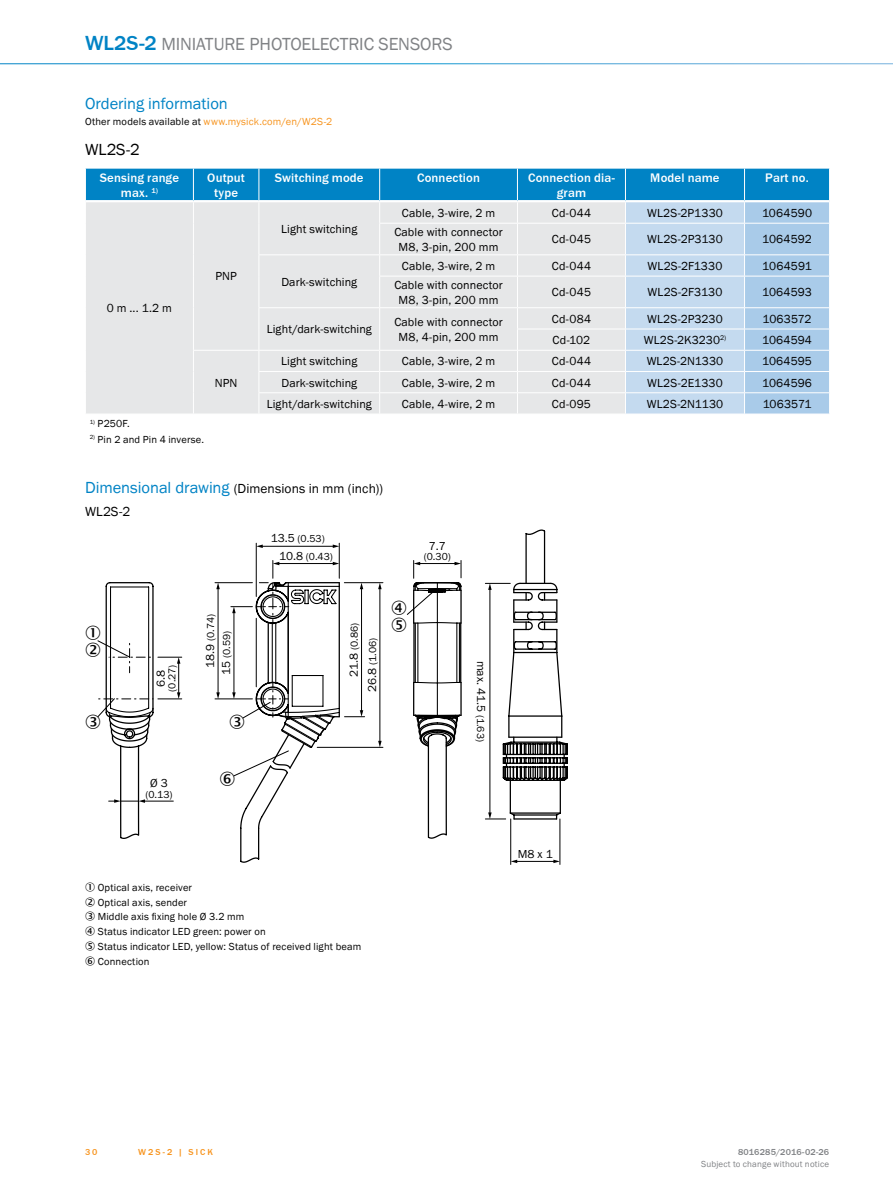
<style>
.page{position:relative;width:893px;height:1188px;background:#fff}
.page>*{position:absolute;margin:0;border:0;box-sizing:border-box;transform-origin:0 0}
.t1{font:18px "SICK Franklin";color:#808285}
.t2{font:16.5px "SICK Franklin";letter-spacing:-.005em;color:#0083c5}
.t3{font:16.5px "SICK Franklin";color:#000}
.t4{font:13.5px/23px "SICK Franklin";letter-spacing:.005em;color:#000}
.t5{font:500 12.75px/15.3px "SICK Franklin";letter-spacing:.01em;color:#fff;text-align:center}
.t6{font:12px/14.4px "SICK Franklin";letter-spacing:.01em;color:#000;text-align:center}
.t7{font:10.5px/14.7px "SICK Franklin";letter-spacing:.015em;color:#000}
.t8{font:10.5px "SICK Franklin";letter-spacing:.015em;color:#f7941e}
.t9{font:9px "SICK Franklin";letter-spacing:.02em;color:#808285}
.t10{font:500 9px "SICK Franklin";letter-spacing:.02em;color:#808285}
.t11{font:500 9px "SICK Franklin";letter-spacing:.225em;color:#f7941e}
.s1{font-weight:500;font-size:21px;color:#0083c5}
.s2{color:#000}
.s3{font-size:16.5px;color:#0083c5}
.s4{font-size:12px}
.s5{font-size:10.5px}
</style>
<div class="page">
<svg style="left:85px;top:168px;width:745px;height:246px;background:#c0d7e5"></svg>
<hr style="left:262px;top:546px;width:72px;height:1px;background:#000">
<svg style="left:257px;top:545px;width:6px;height:3px"></svg>
<svg style="left:333px;top:545px;width:6px;height:3px"></svg>
<hr style="left:339px;top:543px;width:1px;height:35px;background:#000">
<hr style="left:256px;top:543px;width:1px;height:54px;background:#000">
<hr style="left:215px;top:582px;width:37px;height:1px;background:#000">
<hr style="left:215px;top:699px;width:37px;height:1px;background:#000">
<svg style="left:108px;top:742px;width:339px;height:121px"></svg>
<svg style="left:109px;top:799px;width:64px;height:4px"></svg>
<hr style="left:560px;top:819px;width:1px;height:45px;background:#000">
<hr style="left:510px;top:819px;width:1px;height:45px;background:#000">
<hr style="left:516px;top:861px;width:39px;height:1px;background:#000">
<svg style="left:511px;top:860px;width:6px;height:3px"></svg>
<svg style="left:553px;top:860px;width:7px;height:3px"></svg>
<svg style="left:485px;top:530px;width:83px;height:290px"></svg>
<svg style="left:97px;top:582px;width:85px;height:160px"></svg>
<svg style="left:216px;top:560px;width:246px;height:226px"></svg>
<h1 class="t1" style="left:85px;top:32px;width:101px"><span class="s1">WL2S-2</span> Miniature</h1>
<h1 class="t1" style="left:250px;top:32px;width:11px">photoelectric</h1>
<h1 class="t1" style="left:379px;top:32px;width:12px">sensors</h1>
<h2 class="t2" style="left:85px;top:93px;width:144px">Ordering information</h2>
<p class="t8" style="left:85px;top:115px;width:249px"><span class="s2">Other models available at</span> www.mysick.com/en/W2S-2</p>
<h2 class="t3" style="left:85px;top:139px;width:56px">WL2S-2</h2>
<p class="t5" style="left:100px;top:170px;width:81px">Sensing range max. <sup>1)</sup></p>
<p class="t5" style="left:207px;top:170px;width:39px">Output type</p>
<p class="t5" style="left:275px;top:170px;width:90px">Switching mode</p>
<p class="t5" style="left:417px;top:170px;width:64px">Connection</p>
<p class="t5" style="left:528px;top:170px;width:88px">Connection dia&shy;gram</p>
<p class="t5" style="left:650px;top:170px;width:71px">Model name</p>
<p class="t5" style="left:765px;top:170px;width:45px">Part no.</p>
<p class="t6" style="left:107px;top:301px;width:67px">0 m ... 1.2 m</p>
<p class="t6" style="left:215px;top:269px;width:23px">PNP</p>
<p class="t6" style="left:215px;top:375px;width:24px">NPN</p>
<p class="t6" style="left:281px;top:222px;width:78px">Light switching</p>
<p class="t6" style="left:281px;top:275px;width:77px">Dark-switching</p>
<p class="t6" style="left:402px;top:206px;width:95px">Cable, 3-wire, 2 m</p>
<p class="t6" style="left:552px;top:206px;width:41px">Cd-044</p>
<p class="t6" style="left:647px;top:206px;width:77px">WL2S-2P1330</p>
<p class="t6" style="left:762px;top:206px;width:51px">1064590</p>
<p class="t6" style="left:394px;top:225px;width:110px">Cable with connector<br>M8, 3-pin, 200 mm</p>
<p class="t6" style="left:552px;top:232px;width:41px">Cd-045</p>
<p class="t6" style="left:647px;top:232px;width:77px">WL2S-2P3130</p>
<p class="t6" style="left:762px;top:232px;width:51px">1064592</p>
<p class="t6" style="left:402px;top:259px;width:95px">Cable, 3-wire, 2 m</p>
<p class="t6" style="left:552px;top:259px;width:41px">Cd-044</p>
<p class="t6" style="left:648px;top:259px;width:76px">WL2S-2F1330</p>
<p class="t6" style="left:762px;top:259px;width:51px">1064591</p>
<p class="t6" style="left:394px;top:278px;width:110px">Cable with connector<br>M8, 3-pin, 200 mm</p>
<p class="t6" style="left:552px;top:285px;width:41px">Cd-045</p>
<p class="t6" style="left:648px;top:285px;width:76px">WL2S-2F3130</p>
<p class="t6" style="left:762px;top:285px;width:51px">1064593</p>
<p class="t6" style="left:267px;top:322px;width:107px">Light/dark-switching</p>
<p class="t6" style="left:394px;top:315px;width:110px">Cable with connector<br>M8, 4-pin, 200 mm</p>
<p class="t6" style="left:552px;top:312px;width:41px">Cd-084</p>
<p class="t6" style="left:647px;top:312px;width:77px">WL2S-2P3230</p>
<p class="t6" style="left:762px;top:312px;width:51px">1063572</p>
<p class="t6" style="left:553px;top:333px;width:39px">Cd-102</p>
<p class="t6" style="left:644px;top:333px;width:84px">WL2S-2K3230<sup>2)</sup></p>
<p class="t6" style="left:762px;top:333px;width:51px">1064594</p>
<p class="t6" style="left:281px;top:354px;width:78px">Light switching</p>
<p class="t6" style="left:402px;top:354px;width:95px">Cable, 3-wire, 2 m</p>
<p class="t6" style="left:552px;top:354px;width:41px">Cd-044</p>
<p class="t6" style="left:647px;top:354px;width:78px">WL2S-2N1330</p>
<p class="t6" style="left:762px;top:354px;width:51px">1064595</p>
<p class="t6" style="left:281px;top:375px;width:77px">Dark-switching</p>
<p class="t6" style="left:402px;top:375px;width:95px">Cable, 3-wire, 2 m</p>
<p class="t6" style="left:552px;top:375px;width:41px">Cd-044</p>
<p class="t6" style="left:647px;top:375px;width:77px">WL2S-2E1330</p>
<p class="t6" style="left:762px;top:375px;width:51px">1064596</p>
<p class="t6" style="left:267px;top:397px;width:107px">Light/dark-switching</p>
<p class="t6" style="left:402px;top:397px;width:95px">Cable, 4-wire, 2 m</p>
<p class="t6" style="left:552px;top:397px;width:41px">Cd-095</p>
<p class="t6" style="left:647px;top:397px;width:78px">WL2S-2N1130</p>
<p class="t6" style="left:763px;top:397px;width:50px">1063571</p>
<p class="t7" style="left:90px;top:416px;width:42px"><sup>1)</sup> P250F.</p>
<p class="t7" style="left:90px;top:432px;width:116px"><sup>2)</sup> Pin 2 and Pin 4 inverse.</p>
<p class="t4" style="left:85px;top:478px;width:299px"><span class="s3">Dimensional drawing</span> (Dimensions in mm (inch))<br>WL2S-2</p>
<p class="t6" style="left:154px;top:687px;width:19px;rotate:-90deg">6.8</p>
<p class="t7" style="left:165px;top:692px;width:29px;rotate:-90deg">(0.27)</p>
<p class="t7" style="left:203px;top:675px;width:62px;line-height:15.9px;text-indent:7px;rotate:-90deg"><span class="s4">18.9</span> (0.74)<br><span class="s4">15</span> (0.59)</p>
<p class="t6" style="left:150px;top:776px;width:19px">Ø 3</p>
<p class="t7" style="left:145px;top:787px;width:29px">(0.13)</p>
<p class="t7" style="left:279px;top:531px;width:55px;line-height:17.2px;text-indent:-8px"><span class="s4">13.5</span> (0.53)<br><span class="s4">10.8</span> (0.43)</p>
<p class="t7" style="left:345px;top:692px;width:71px;line-height:18.3px;text-indent:15px;rotate:-90deg"><span class="s4">21.8</span> (0.86)<br><span class="s4">26.8</span> (1.06)</p>
<p class="t7" style="left:98px;top:880px;width:96px">Optical axis, receiver<br>Optical axis, sender</p>
<p class="t7" style="left:85px;top:910px;width:161px">✓ Middle axis fixing hole Ø 3.2 mm</p>
<p class="t7" style="left:98px;top:925px;width:265px;text-indent:-13px">✔ Status indicator LED green: power on<br>Status indicator LED, yellow: Status of received light beam<br>Connection</p>
<p class="t6" style="left:429px;top:539px;width:19px">7.7</p>
<p class="t7" style="left:424px;top:550px;width:29px">(0.30)</p>
<p class="t6" style="left:488px;top:661px;width:83px;rotate:90deg">max. 41.5 <span class="s5">(1.63)</span></p>
<p class="t6" style="left:518px;top:847px;width:36px">M8 x 1</p>
<p class="t11" style="left:85px;top:1146px;width:14px">30</p>
<p class="t11" style="left:138px;top:1146px;width:76px">W2S-2 | SICK</p>
<p class="t10" style="left:738px;top:1146px;width:93px">8016285/2016-02-26</p>
<p class="t9" style="left:701px;top:1159px;width:130px">Subject to change without notice</p>
</div>
